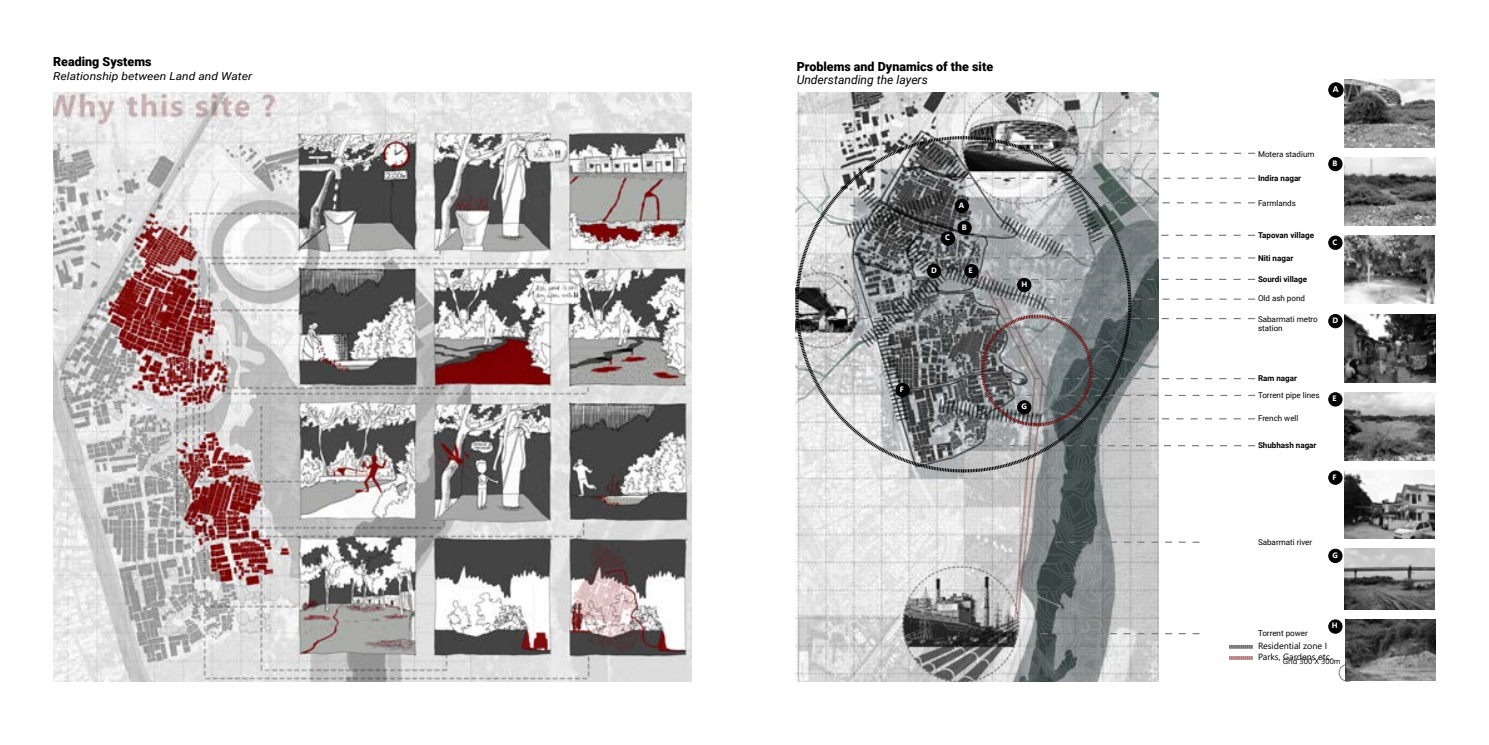
<style>
.page{position:relative;width:1489px;height:745px;background:#fff}
.page>*{position:absolute;margin:0;border:0;box-sizing:border-box;transform-origin:0 0}
.t1{font:900 12.5px "Roboto";color:#000}
.t2{font:italic 12.12px "Roboto";color:#000}
.t3{font:italic 10.88px "Roboto";color:#000;scale:1.11 1}
.t4{font:9px/11.1px "Segoe UI";color:#000}
.t5{font:700 8.38px "Segoe UI";color:#fff}
.t6{font:8px/9.6px "Roboto";color:#000}
.t7{font:700 8px "Roboto";color:#000}
.t8{font:7.88px "Segoe UI";color:#000}
.t9{font:700 7.75px "Segoe UI";color:#fff}
</style>
<div class="page">
<img style="left:53px;top:92px;width:638px;height:589px">
<img style="left:795px;top:92px;width:363px;height:589px">
<svg style="left:1041px;top:632px;width:118px;height:1px"></svg>
<svg style="left:1041px;top:541px;width:158px;height:1px"></svg>
<svg style="left:1131px;top:445px;width:123px;height:1px"></svg>
<svg style="left:1131px;top:202px;width:123px;height:1px"></svg>
<svg style="left:1131px;top:153px;width:123px;height:1px"></svg>
<svg style="left:1131px;top:177px;width:123px;height:2px"></svg>
<svg style="left:1131px;top:257px;width:123px;height:1px"></svg>
<svg style="left:1131px;top:278px;width:123px;height:2px"></svg>
<svg style="left:1131px;top:298px;width:123px;height:1px"></svg>
<svg style="left:1131px;top:234px;width:123px;height:2px"></svg>
<svg style="left:1229px;top:645px;width:23px;height:3px"></svg>
<svg style="left:1229px;top:656px;width:23px;height:3px"></svg>
<svg style="left:795px;top:135px;width:336px;height:338px;background:#989b9c"></svg>
<svg style="left:830px;top:314px;width:424px;height:112px"></svg>
<div style="left:1338px;top:663px;width:18px;height:18px;border:1px solid #7b7b7b;border-radius:50%"></div>
<div style="left:955px;top:199px;width:13px;height:13px;background:#000;border-radius:50%"></div>
<div style="left:954px;top:199px;width:14px;height:14px;border:1px solid #000;border-radius:50%"></div>
<div style="left:941px;top:232px;width:13px;height:13px;background:#000;border-radius:50%"></div>
<div style="left:941px;top:231px;width:13px;height:14px;border:1px solid #000;border-radius:50%"></div>
<div style="left:964px;top:264px;width:14px;height:13px;background:#000;border-radius:50%"></div>
<div style="left:964px;top:264px;width:14px;height:14px;border:1px solid #000;border-radius:50%"></div>
<div style="left:1017px;top:400px;width:13px;height:14px;background:#000;border-radius:50%"></div>
<div style="left:1017px;top:400px;width:14px;height:14px;border:1px solid #000;border-radius:50%"></div>
<div style="left:957px;top:221px;width:14px;height:13px;background:#000;border-radius:50%"></div>
<div style="left:957px;top:221px;width:14px;height:13px;border:1px solid #000;border-radius:50%"></div>
<div style="left:927px;top:264px;width:13px;height:13px;background:#000;border-radius:50%"></div>
<div style="left:927px;top:264px;width:14px;height:14px;border:1px solid #000;border-radius:50%"></div>
<div style="left:896px;top:383px;width:13px;height:13px;background:#000;border-radius:50%"></div>
<div style="left:895px;top:383px;width:14px;height:14px;border:1px solid #000;border-radius:50%"></div>
<div style="left:1017px;top:278px;width:13px;height:13px;background:#000;border-radius:50%"></div>
<div style="left:1017px;top:278px;width:14px;height:14px;border:1px solid #000;border-radius:50%"></div>
<img style="left:1343px;top:80px;width:91px;height:68px">
<img style="left:1344px;top:157px;width:91px;height:69px">
<img style="left:1345px;top:619px;width:90px;height:60px">
<img style="left:1344px;top:236px;width:90px;height:67px">
<img style="left:1344px;top:314px;width:91px;height:68px">
<img style="left:1344px;top:548px;width:90px;height:61px">
<img style="left:1344px;top:392px;width:90px;height:68px">
<img style="left:1344px;top:470px;width:90px;height:68px">
<div style="left:1328px;top:83px;width:14px;height:14px;background:#000;border-radius:50%"></div>
<div style="left:1328px;top:82px;width:15px;height:15px;border:1px solid #000;border-radius:50%"></div>
<div style="left:1328px;top:157px;width:13px;height:13px;background:#000;border-radius:50%"></div>
<div style="left:1328px;top:157px;width:14px;height:14px;border:1px solid #000;border-radius:50%"></div>
<div style="left:1328px;top:236px;width:13px;height:13px;background:#000;border-radius:50%"></div>
<div style="left:1328px;top:236px;width:14px;height:13px;border:1px solid #000;border-radius:50%"></div>
<div style="left:1328px;top:314px;width:13px;height:13px;background:#000;border-radius:50%"></div>
<div style="left:1328px;top:314px;width:14px;height:14px;border:1px solid #000;border-radius:50%"></div>
<div style="left:1328px;top:392px;width:13px;height:14px;background:#000;border-radius:50%"></div>
<div style="left:1328px;top:392px;width:14px;height:14px;border:1px solid #000;border-radius:50%"></div>
<div style="left:1328px;top:470px;width:13px;height:14px;background:#000;border-radius:50%"></div>
<div style="left:1328px;top:470px;width:14px;height:14px;border:1px solid #000;border-radius:50%"></div>
<div style="left:1328px;top:549px;width:13px;height:13px;background:#000;border-radius:50%"></div>
<div style="left:1328px;top:548px;width:14px;height:14px;border:1px solid #000;border-radius:50%"></div>
<div style="left:1328px;top:619px;width:13px;height:13px;background:#000;border-radius:50%"></div>
<div style="left:1328px;top:619px;width:14px;height:14px;border:1px solid #000;border-radius:50%"></div>
<h1 class="t1" style="left:53px;top:53px;width:100px">Reading Systems</h1>
<h3 class="t3" style="left:53px;top:68px;width:181px">Relationship between Land and Water</h3>
<h1 class="t1" style="left:796px;top:58px;width:198px">Problems and Dynamics of the site</h1>
<h2 class="t2" style="left:796px;top:71px;width:133px">Understanding the layers</h2>
<p class="t9" style="left:945px;top:230px;width:6px">C</p>
<p class="t9" style="left:958px;top:198px;width:7px">A</p>
<p class="t9" style="left:961px;top:219px;width:6px">B</p>
<p class="t9" style="left:931px;top:263px;width:7px">D</p>
<p class="t9" style="left:968px;top:263px;width:6px">E</p>
<p class="t9" style="left:899px;top:381px;width:6px">F</p>
<p class="t9" style="left:1021px;top:276px;width:7px">H</p>
<p class="t9" style="left:1021px;top:399px;width:7px">G</p>
<p class="t5" style="left:1332px;top:81px;width:7px">A</p>
<p class="t6" style="left:1257px;top:149px;width:58px">Motera stadium</p>
<p class="t7" style="left:1257px;top:173px;width:45px">Indira nagar</p>
<p class="t6" style="left:1257px;top:198px;width:39px">Farmlands</p>
<p class="t7" style="left:1257px;top:230px;width:58px">Tapovan village</p>
<p class="t7" style="left:1257px;top:252px;width:37px">Niti nagar</p>
<p class="t7" style="left:1257px;top:273px;width:51px">Sourdi village</p>
<p class="t6" style="left:1257px;top:293px;width:48px">Old ash pond</p>
<p class="t6" style="left:1257px;top:313px;width:61px">Sabarmati metro station</p>
<p class="t9" style="left:1332px;top:156px;width:6px">B</p>
<p class="t9" style="left:1332px;top:234px;width:6px">C</p>
<p class="t9" style="left:1332px;top:313px;width:7px">D</p>
<p class="t7" style="left:1257px;top:372px;width:41px">Ram nagar</p>
<p class="t6" style="left:1257px;top:390px;width:63px">Torrent pipe lines</p>
<p class="t6" style="left:1257px;top:413px;width:42px">French well</p>
<p class="t7" style="left:1257px;top:439px;width:60px">Shubhash nagar</p>
<p class="t9" style="left:1332px;top:391px;width:6px">E</p>
<p class="t9" style="left:1332px;top:469px;width:6px">F</p>
<p class="t6" style="left:1257px;top:537px;width:56px">Sabarmati river</p>
<p class="t9" style="left:1332px;top:547px;width:7px">G</p>
<p class="t9" style="left:1331px;top:618px;width:7px">H</p>
<p class="t6" style="left:1257px;top:627px;width:51px">Torrent power</p>
<p class="t4" style="left:1257px;top:638px;width:75px">Residential zone I<br>Parks, Gardens etc.</p>
<p class="t8" style="left:1282px;top:653px;width:59px">Grid 300 X 300m</p>
</div>
